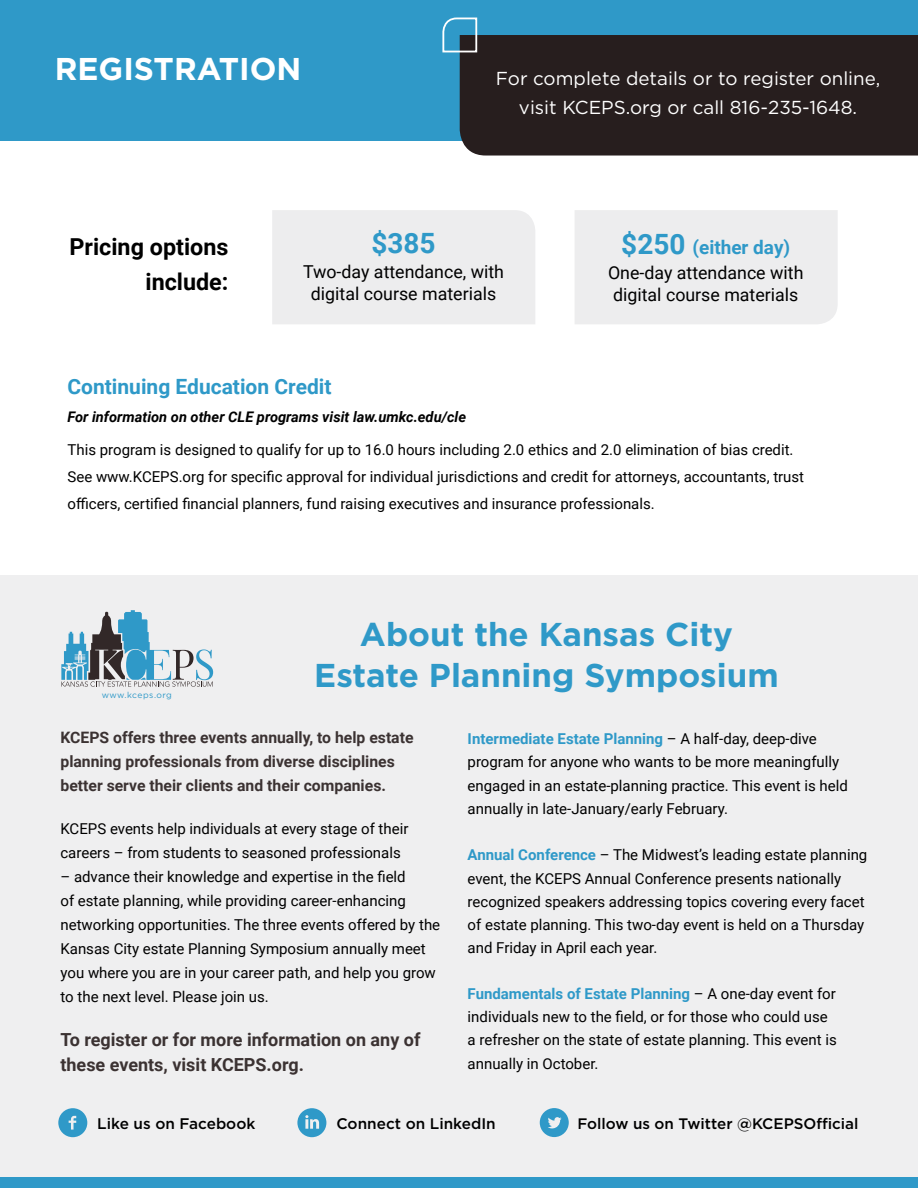
<style>
.page{position:relative;width:918px;height:1188px;background:#fff}
.page>*{position:absolute;margin:0;border:0;box-sizing:border-box;transform-origin:0 0}
.t1{font:700 33px/40.2px "Gotham";color:#2f99c8;text-align:center}
.t2{font:700 31.5px "Gotham";color:#fff}
.t3{font:700 27.9px "Roboto";color:#2f99c8}
.t4{font:700 23.4px/35.2px "Roboto";color:#000;text-align:right}
.t5{font:700 21px "Roboto";color:#2f99c8}
.t6{font:700 18.9px "Roboto";color:#2f99c8}
.t7{font:18.75px/28.2px "Gotham";color:#fff;text-align:center}
.t8{font:700 18px/25.2px "Roboto";color:#3b3232}
.t9{font:17.85px/21.8px "Roboto";color:#000}
.t10{font:700 15.75px/24px "Roboto";color:#3b3232}
.t11{font:500 15.3px "Gotham";color:#000}
.t12{font:500 15.15px "Gotham";color:#000}
.t13{font:15px/23.2px "Roboto";color:#000}
.t14{font:italic 700 14.7px "Roboto";color:#000}
.t15{font:8.55px "Gotham";letter-spacing:.05em;color:#2f99c8}
.s1{font-size:27.9px}
.s2{font-weight:700;color:#2f99c8}
</style>
<div class="page">
<div style="left:0;top:576px;width:918px;height:612px;background:#efeff0"></div>
<div style="left:0;top:0;width:918px;height:140px;background:#2f99c8"></div>
<div style="left:460px;top:35px;width:458px;height:121px;background:#271e1e"></div>
<svg style="left:442px;top:17px;width:36px;height:36px"></svg>
<div style="left:272px;top:210px;width:263px;height:114px;background:#ededee"></div>
<div style="left:575px;top:210px;width:263px;height:114px;background:#ededee"></div>
<svg style="left:58px;top:1108px;width:29px;height:29px"></svg>
<svg style="left:297px;top:1108px;width:29px;height:29px"></svg>
<svg style="left:540px;top:1108px;width:29px;height:29px"></svg>
<div style="left:0;top:1177px;width:918px;height:11px;background:#2f99c8"></div>
<svg style="left:61px;top:610px;width:152px;height:77px"></svg>
<p class="t2" style="left:55px;top:48px;width:248px">REGISTRATION</p>
<p class="t7" style="left:496px;top:64px;width:386px">For complete details or to register online, visit KCEPS.org or call 816-235-1648.</p>
<p class="t4" style="left:70px;top:228px;width:160px">Pricing options include:</p>
<p class="t3" style="left:371px;top:224px;width:66px">$385</p>
<p class="t9" style="left:303px;top:260px;width:203px;text-align:center">Two-day attendance, with digital course materials</p>
<p class="t6" style="left:621px;top:234px;width:170px"><span class="s1">$250</span> (either day)</p>
<p class="t9" style="left:608px;top:261px;width:197px">One-day attendance with digital course materials</p>
<p class="t5" style="left:68px;top:371px;width:266px">Continuing Education Credit</p>
<p class="t14" style="left:68px;top:406px;width:400px">For information on other CLE programs visit law.umkc.edu/cle</p>
<p class="t13" style="left:68px;top:435px;width:738px;line-height:27px">This program is designed to qualify for up to 16.0 hours including 2.0 ethics and 2.0 elimination of bias credit.<br>See www.KCEPS.org for specific approval for individual jurisdictions and credit for attorneys, accountants, trust officers, certified financial planners, fund raising executives and insurance professionals.</p>
<p class="t15" style="left:102px;top:690px;width:72px">www.kceps.org</p>
<p class="t1" style="left:314px;top:614px;width:466px">About the Kansas City<br>Estate Planning Symposium</p>
<p class="t10" style="left:60px;top:724px;width:355px">KCEPS offers three events annually, to help estate planning professionals from diverse disciplines better serve their clients and their companies.</p>
<p class="t13" style="left:60px;top:816px;width:349px;line-height:24px">KCEPS events help individuals at every stage of their careers – from students to seasoned professionals</p>
<p class="t13" style="left:60px;top:864px;width:381px;line-height:24px">– advance their knowledge and expertise in the field<br>of estate planning, while providing career-enhancing networking opportunities. The three events offered by the Kansas City estate Planning Symposium annually meet you where you are in your career path, and help you grow to the next level. Please join us.</p>
<p class="t8" style="left:60px;top:1026px;width:361px">To register or for more information on any of these events, visit KCEPS.org.</p>
<p class="t13" style="left:468px;top:727px;width:382px"><span class="s2">Intermediate Estate Planning</span> – A half-day, deep-dive program for anyone who wants to be more meaningfully engaged in an estate-planning practice. This event is held annually in late-January/early February.</p>
<p class="t13" style="left:468px;top:843px;width:401px"><span class="s2">Annual Conference</span> – The Midwest’s leading estate planning event, the KCEPS Annual Conference presents nationally recognized speakers addressing topics covering every facet of estate planning. This two-day event is held on a Thursday and Friday in April each year.</p>
<p class="t13" style="left:468px;top:981px;width:371px"><span class="s2">Fundamentals of Estate Planning</span> – A one-day event for individuals new to the field, or for those who could use a refresher on the state of estate planning. This event is annually in October.</p>
<p class="t11" style="left:97px;top:1114px;width:160px">Like us on Facebook</p>
<p class="t11" style="left:336px;top:1114px;width:161px">Connect on LinkedIn</p>
<p class="t12" style="left:577px;top:1114px;width:283px">Follow us on Twitter @KCEPSOfficial</p>
</div>
